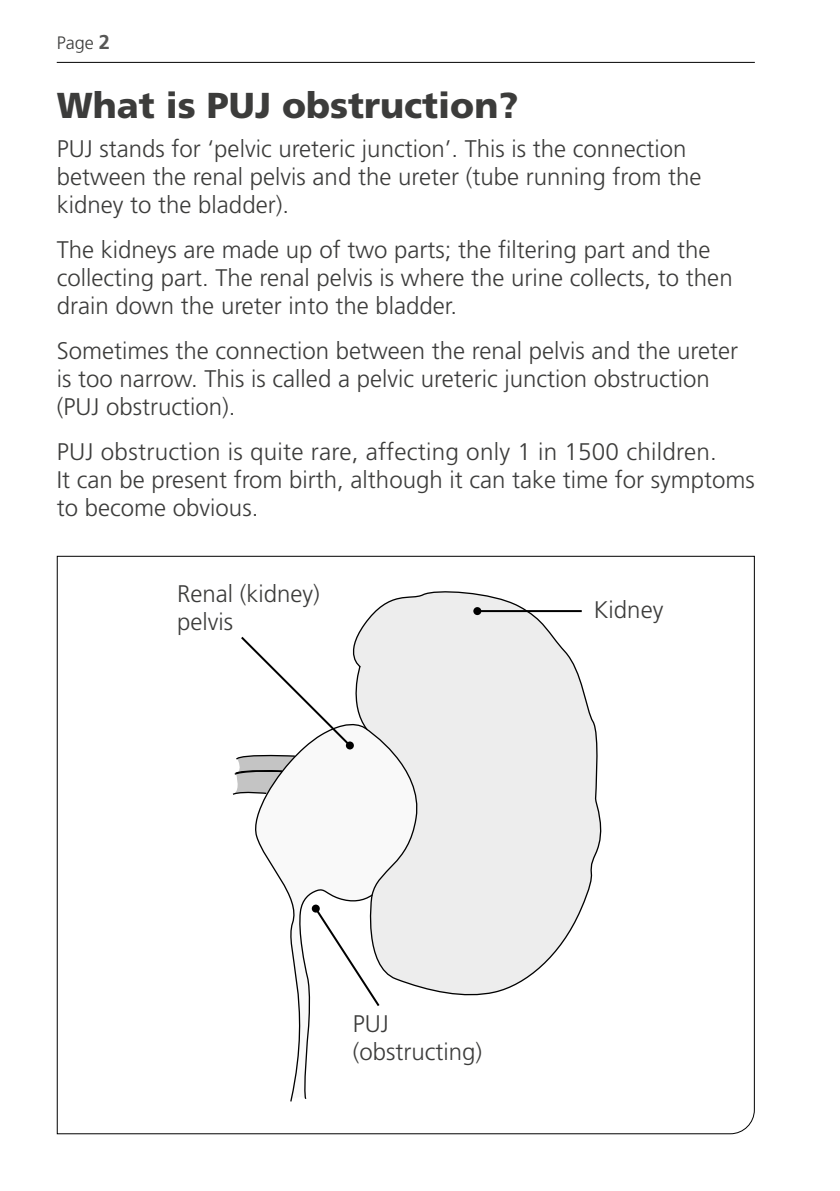
<style>
.page{position:relative;width:840px;height:1191px;background:#fff}
.page>*{position:absolute;margin:0;border:0;box-sizing:border-box;transform-origin:0 0}
.t1{font:900 36px "Frutiger LT Std";color:#3c3c3b}
.t2{font:300 24px/28px "Frutiger LT Std";color:#3c3c3b}
.t3{font:300 18px "Frutiger LT Std";color:#3c3c3b}
.s1{font-weight:700;font-size:20px;color:#575756}
</style>
<div class="page">
<hr style="left:57px;top:62px;width:697px;height:1px;background:#000">
<svg style="left:56px;top:555px;width:699px;height:579px"></svg>
<svg style="left:231px;top:634px;width:121px;height:162px"></svg>
<div style="left:345px;top:741px;width:8px;height:8px;background:#000;border-radius:50%"></div>
<svg style="left:297px;top:886px;width:84px;height:214px"></svg>
<div style="left:311px;top:904px;width:8px;height:8px;background:#000;border-radius:50%"></div>
<hr style="left:477px;top:610px;width:104px;height:2px;background:#000">
<div style="left:473px;top:607px;width:8px;height:8px;background:#000;border-radius:50%"></div>
<p class="t3" style="left:57px;top:33px;width:55px">Page <span class="s1">2</span></p>
<h1 class="t1" style="left:57px;top:83px;width:463px">What is PUJ obstruction?</h1>
<p class="t2" style="left:57px;top:135px;width:646px">PUJ stands for ‘pelvic ureteric junction’. This is the connection between the renal pelvis and the ureter (tube running from the kidney to the bladder).</p>
<p class="t2" style="left:57px;top:236px;width:677px">The kidneys are made up of two parts; the filtering part and the collecting part. The renal pelvis is where the urine collects, to then drain down the ureter into the bladder.</p>
<p class="t2" style="left:57px;top:337px;width:682px">Sometimes the connection between the renal pelvis and the ureter is too narrow. This is called a pelvic ureteric junction obstruction (PUJ obstruction).</p>
<p class="t2" style="left:57px;top:438px;width:699px">PUJ obstruction is quite rare, affecting only 1 in 1500 children.<br>It can be present from birth, although it can take time for symptoms to become obvious.</p>
<p class="t2" style="left:177px;top:580px;width:144px">Renal (kidney) pelvis</p>
<p class="t2" style="left:593px;top:596px;width:71px">Kidney</p>
<p class="t2" style="left:352px;top:1009px;width:131px">PUJ (obstructing)</p>
</div>
